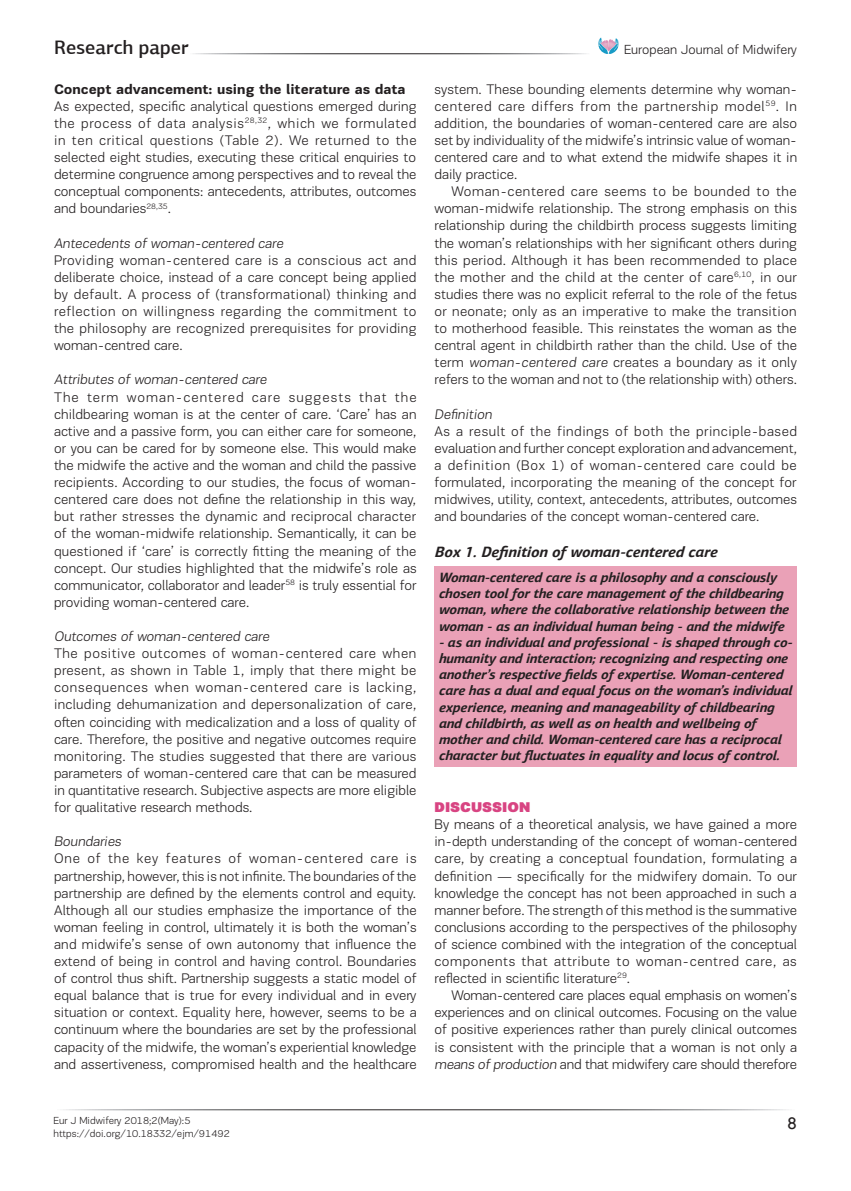
<style>
.page{position:relative;width:851px;height:1191px;background:#fff}
.page>*{position:absolute;margin:0;border:0;box-sizing:border-box;transform-origin:0 0}
.t1{font:500 19.5px "PF Agora Sans Pro";color:#231f20}
.t2{font:18px "Tw Cen";color:#231f20}
.t3{font:italic 700 15px "PF Agora Sans Pro";color:#231f20}
.t4{font:300 14.25px/17.1px "PF Encore Sans Pro";letter-spacing:.005em;color:#231f20;text-align:justify}
.t5{font:300 14.25px/17.1px "PF Encore Sans Pro";letter-spacing:.025em;color:#231f20}
.t6{font:700 14.25px "PF Encore Sans Pro";color:#231f20}
.t7{font:900 14.25px "PF Encore Sans Pro";color:#d84482}
.t8{font:italic 700 13.5px/16.2px "PF Agora Sans Pro";letter-spacing:-.015em;color:#231f20}
.t9{font:300 13.5px "PF Encore Sans Pro";color:#231f20}
.t10{font:300 10.5px "PF Encore Sans Pro";color:#231f20}
</style>
<div class="page">
<svg style="left:598px;top:37px;width:20px;height:17px"></svg>
<div style="left:434px;top:566px;width:362px;height:200px;background:#eaa1b7"></div>
<h1 class="t1" style="left:54px;top:35px;width:136px">Research paper</h1>
<p class="t6" style="left:54px;top:80px;width:353px">Concept advancement: using the literature as data</p>
<p class="t4" style="left:54px;top:97px;width:364px">As expected, specific analytical questions emerged during the process of data analysis<sup>28,32</sup>, which we formulated in ten critical questions (Table 2). We returned to the selected eight studies, executing these critical enquiries to determine congruence among perspectives and to reveal the conceptual components: antecedents, attributes, outcomes and boundaries<sup>28,35</sup>.</p>
<p class="t5" style="left:54px;top:234px;width:364px">Antecedents of woman-centered care<br>Providing woman-centered care is a conscious act and deliberate choice, instead of a care concept being applied by default. A process of (transformational) thinking and reflection on willingness regarding the commitment to the philosophy are recognized prerequisites for providing woman-centred care.</p>
<p class="t4" style="left:54px;top:371px;width:364px;text-align:left">Attributes of woman-centered care<br>The term woman-centered care suggests that the childbearing woman is at the center of care. ‘Care’ has an active and a passive form, you can either care for someone, or you can be cared for by someone else. This would make the midwife the active and the woman and child the passive recipients. According to our studies, the focus of woman&shy;centered care does not define the relationship in this way, but rather stresses the dynamic and reciprocal character of the woman-midwife relationship. Semantically, it can be questioned if ‘care’ is correctly fitting the meaning of the concept. Our studies highlighted that the midwife’s role as communicator, collaborator and leader<sup>58</sup> is truly essential for providing woman-centered care.</p>
<p class="t4" style="left:54px;top:628px;width:364px;text-align:left">Outcomes of woman-centered care<br>The positive outcomes of woman-centered care when present, as shown in Table 1, imply that there might be consequences when woman-centered care is lacking, including dehumanization and depersonalization of care, often coinciding with medicalization and a loss of quality of care. Therefore, the positive and negative outcomes require monitoring. The studies suggested that there are various parameters of woman-centered care that can be measured in quantitative research. Subjective aspects are more eligible for qualitative research methods.</p>
<p class="t4" style="left:54px;top:833px;width:364px;text-align:left">Boundaries<br>One of the key features of woman-centered care is partnership, however, this is not infinite. The boundaries of the partnership are defined by the elements control and equity.<br>Although all our studies emphasize the importance of the woman feeling in control, ultimately it is both the woman’s and midwife’s sense of own autonomy that influence the extend of being in control and having control. Boundaries of control thus shift. Partnership suggests a static model of equal balance that is true for every individual and in every situation or context. Equality here, however, seems to be a continuum where the boundaries are set by the professional capacity of the midwife, the woman’s experiential knowledge and assertiveness, compromised health and the healthcare</p>
<p class="t9" style="left:624px;top:42px;width:174px">European Journal of Midwifery</p>
<p class="t4" style="left:434px;top:80px;width:364px">system. These bounding elements determine why woman&shy;centered care differs from the partnership model<sup>59</sup>. In addition, the boundaries of woman-centered care are also set by individuality of the midwife’s intrinsic value of woman&shy;centered care and to what extend the midwife shapes it in daily practice.</p>
<p class="t4" style="left:434px;top:183px;width:364px;text-indent:17px">Woman-centered care seems to be bounded to the woman-midwife relationship. The strong emphasis on this relationship during the childbirth process suggests limiting the woman’s relationships with her significant others during this period. Although it has been recommended to place the mother and the child at the center of care<sup>6,10</sup>, in our studies there was no explicit referral to the role of the fetus or neonate; only as an imperative to make the transition to motherhood feasible. This reinstates the woman as the central agent in childbirth rather than the child. Use of the term woman-centered care creates a boundary as it only refers to the woman and not to (the relationship with) others.</p>
<p class="t4" style="left:434px;top:405px;width:364px;text-align:left">Definition<br>As a result of the findings of both the principle-based evaluation and further concept exploration and advancement, a definition (Box 1) of woman-centered care could be formulated, incorporating the meaning of the concept for midwives, utility, context, antecedents, attributes, outcomes and boundaries of the concept woman-centered care.</p>
<p class="t3" style="left:434px;top:542px;width:287px">Box 1. Definition of woman-centered care</p>
<p class="t8" style="left:438px;top:569px;width:354px">Woman-centered care is a philosophy and a consciously chosen tool for the care management of the childbearing woman, where the collaborative relationship between the woman - as an individual human being - and the midwife</p>
<p class="t8" style="left:438px;top:634px;width:357px">- as an individual and professional - is shaped through co&shy;humanity and interaction; recognizing and respecting one another’s respective fields of expertise. Woman-centered care has a dual and equal focus on the woman’s individual experience, meaning and manageability of childbearing and childbirth, as well as on health and wellbeing of mother and child. Woman-centered care has a reciprocal character but fluctuates in equality and locus of control.</p>
<p class="t7" style="left:434px;top:797px;width:97px">DISCUSSION</p>
<p class="t4" style="left:434px;top:816px;width:364px">By means of a theoretical analysis, we have gained a more in-depth understanding of the concept of woman-centered care, by creating a conceptual foundation, formulating a definition — specifically for the midwifery domain. To our knowledge the concept has not been approached in such a manner before. The strength of this method is the summative conclusions according to the perspectives of the philosophy of science combined with the integration of the conceptual components that attribute to woman-centred care, as reflected in scientific literature<sup>29</sup>.</p>
<p class="t4" style="left:434px;top:987px;width:364px;text-indent:17px">Woman-centered care places equal emphasis on women’s experiences and on clinical outcomes. Focusing on the value of positive experiences rather than purely clinical outcomes is consistent with the principle that a woman is not only a means of production and that midwifery care should therefore</p>
<p class="t10" style="left:53px;top:1114px;width:138px">Eur J Midwifery 2018;2(May):5</p>
<p class="t2" style="left:786px;top:1112px;width:11px">8</p>
<p class="t10" style="left:53px;top:1127px;width:178px">https://doi.org/10.18332/ejm/91492</p>
</div>
